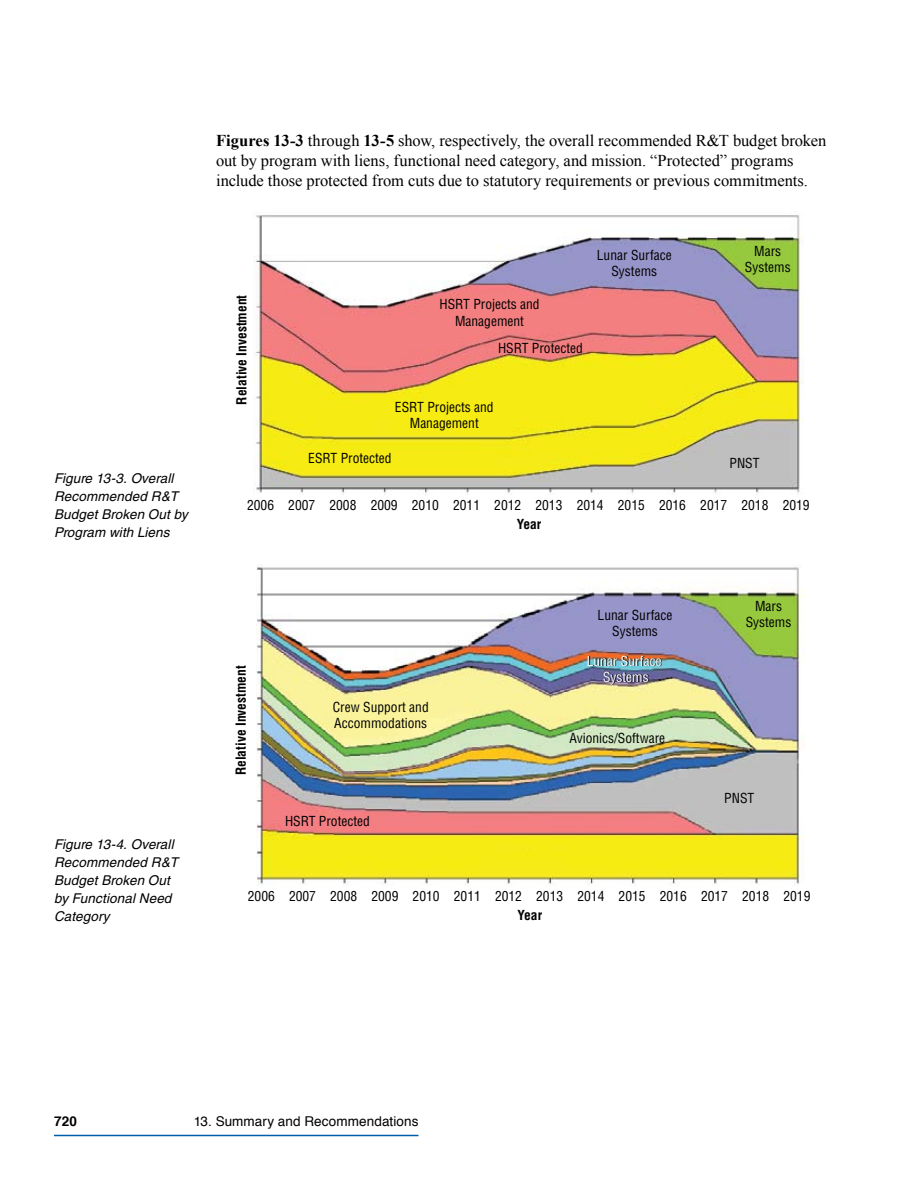
<style>
.page{position:relative;width:918px;height:1188px;background:#fff}
.page>*{position:absolute;margin:0;border:0;box-sizing:border-box;transform-origin:0 0}
.Body_no_indent{font:16.5px/19.8px "Times New Roman";letter-spacing:-.005em;color:#000}
.t1{font:condensed 13.5px/16.2px "Helvetica";color:#000;text-align:center}
.Table__Fig__titles{font:italic 13.5px/18px "Helvetica";letter-spacing:.01em;color:#000}
.t2{font:700 condensed 13.5px "Helvetica";color:#000}
.t3{font:13.5px "Helvetica";letter-spacing:.005em;color:#000}
.t4{font:condensed 13.5px/16.2px "Helvetica";color:#fff;text-align:center}
.t5{font:700 13.5px "Helvetica";color:#000}
.s1{font-weight:700}
</style>
<div class="page">
<hr style="left:54px;top:1135px;width:364px;height:1px;background:#005daa">
<img style="left:254px;top:215px;width:550px;height:279px">
<img style="left:256px;top:565px;width:549px;height:321px">
<p class="Body_no_indent" style="left:216px;top:131px;width:612px"><span class="s1">Figures 13-3</span> through <span class="s1">13-5</span> show, respectively, the overall recommended R&amp;T budget broken out by program with liens, functional need category, and mission. “Protected” programs include those protected from cuts due to statutory requirements or previous commitments.</p>
<p class="Table__Fig__titles" style="left:54px;top:469px;width:135px">Figure 13-3. Overall<br>Recommended R&amp;T<br>Budget Broken Out by<br>Program with Liens</p>
<p class="Table__Fig__titles" style="left:54px;top:835px;width:125px">Figure 13-4. Overall<br>Recommended R&amp;T<br>Budget Broken Out by Functional Need<br>Category</p>
<p class="t2" style="left:233px;top:405px;width:111px;rotate:-90deg">Relative Investment</p>
<p class="t1" style="left:439px;top:296px;width:102px">HSRT Projects and<br>Management</p>
<p class="t1" style="left:498px;top:340px;width:86px">HSRT Protected</p>
<p class="t1" style="left:597px;top:247px;width:76px">Lunar Surface<br>Systems</p>
<p class="t1" style="left:745px;top:243px;width:47px">Mars<br>Systems</p>
<p class="t1" style="left:395px;top:399px;width:100px">ESRT Projects and<br>Management</p>
<p class="t1" style="left:308px;top:450px;width:85px">ESRT Protected</p>
<p class="t1" style="left:730px;top:455px;width:32px">PNST</p>
<p class="t1" style="left:247px;top:496px;width:564px;line-height:18.5px">2006 2007 2008 2009 2010 2011 2012 2013 2014 2015 2016 2017 2018 2019<br><span class="s1">Year</span></p>
<p class="t2" style="left:232px;top:775px;width:111px;rotate:-90deg">Relative Investment</p>
<p class="t1" style="left:333px;top:699px;width:97px;text-align:left">Crew Support and<br>Accommodations</p>
<p class="t1" style="left:285px;top:813px;width:86px">HSRT Protected</p>
<p class="t1" style="left:598px;top:607px;width:76px">Lunar Surface<br>Systems</p>
<p class="t4" style="left:587px;top:653px;width:76px">Lunar Surface<br>Systems</p>
<p class="t1" style="left:569px;top:729px;width:97px">Avionics/Software</p>
<p class="t1" style="left:746px;top:597px;width:47px">Mars<br>Systems</p>
<p class="t1" style="left:724px;top:790px;width:32px">PNST</p>
<p class="t1" style="left:248px;top:888px;width:564px">2006 2007 2008 2009 2010 2011 2012 2013 2014 2015 2016 2017 2018 2019</p>
<p class="t2" style="left:517px;top:907px;width:26px">Year</p>
<p class="t5" style="left:54px;top:1112px;width:25px">720</p>
<p class="t3" style="left:194px;top:1112px;width:226px">13. Summary and Recommendations</p>
</div>
